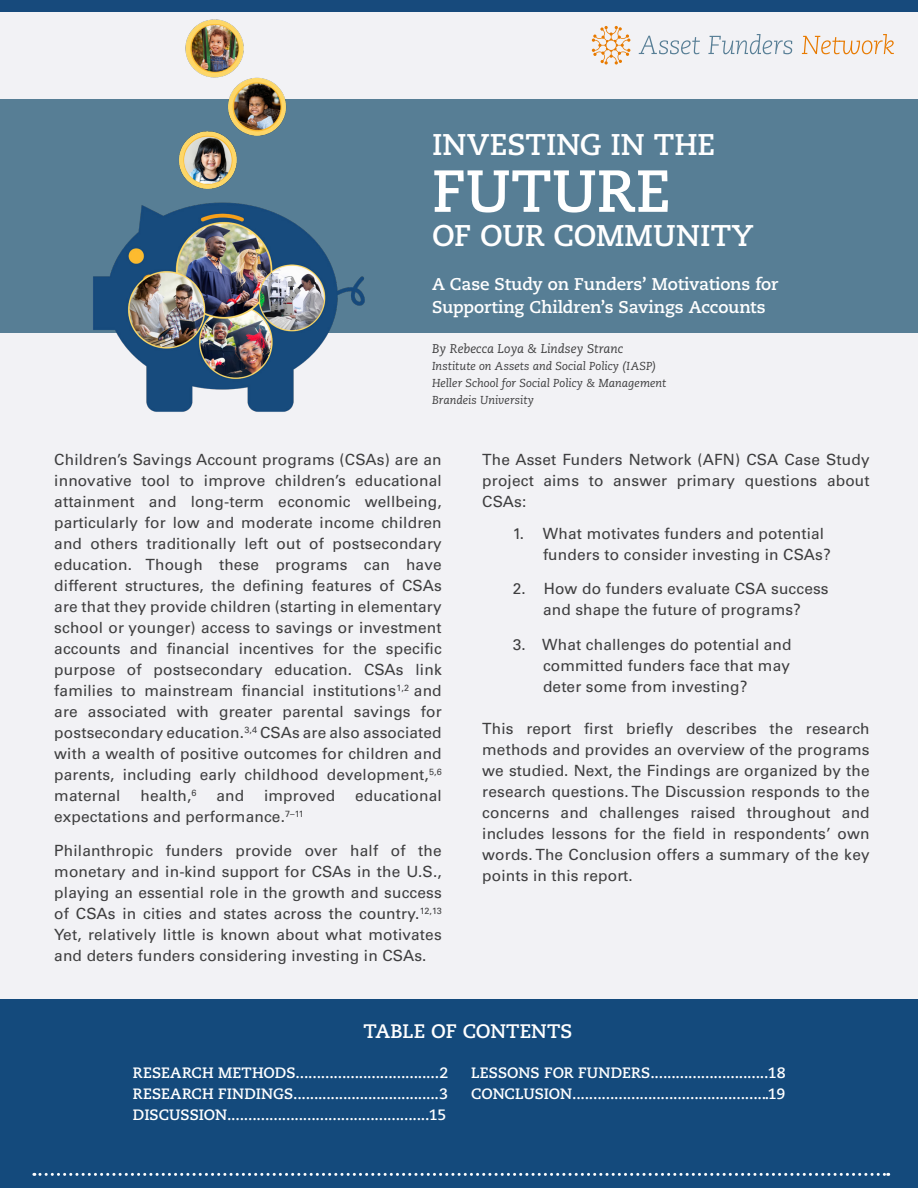
<style>
.page{position:relative;width:918px;height:1188px;background:#f2f2f5}
.page>*{position:absolute;margin:0;border:0;box-sizing:border-box;transform-origin:0 0}
.t1{font:700 59.25px "Caecilia LT Pro 75";letter-spacing:.005em;color:#fff}
.t2{font:700 30px "Caecilia LT Pro 75";color:#fff}
.t3{font:700 19.5px "Caecilia LT Pro 75";letter-spacing:-.005em;color:#fff}
.t4{font:700 16.95px/22.6px "Caecilia LT Pro 75";letter-spacing:-.01em;color:#fff}
.numbering_freely{font:15.45px/21px "Univers LT Pro 55 Roman";letter-spacing:.01em;color:#3e3e3f;text-align:justify}
.t5{font:700 15px/21px "Caecilia LT Pro 75";color:#fff}
.t6{font:italic 12.6px "Caecilia LT Pro 56";color:#3e3e3f}
.t7{font:italic 11.55px "Caecilia LT Pro 56";color:#3e3e3f}
</style>
<div class="page">
<div style="left:0;top:999px;width:918px;height:189px;background:#144a7c"></div>
<div style="left:0;top:99px;width:918px;height:234px;background:#577e95"></div>
<svg style="left:592px;top:26px;width:38px;height:39px"></svg>
<svg style="left:639px;top:36px;width:61px;height:18px"></svg>
<svg style="left:708px;top:34px;width:84px;height:20px"></svg>
<svg style="left:802px;top:34px;width:92px;height:20px"></svg>
<img style="left:93px;top:202px;width:272px;height:210px">
<svg style="left:34px;top:1173px;width:855px;height:3px"></svg>
<div style="left:0;top:0;width:918px;height:11px;background:#174a7c"></div>
<img style="left:122px;top:11px;width:172px;height:178px">
<p class="t2" style="left:432px;top:124px;width:285px">INVESTING IN THE</p>
<p class="t1" style="left:432px;top:151px;width:240px">FUTURE</p>
<p class="t2" style="left:432px;top:215px;width:323px">OF OUR COMMUNITY</p>
<p class="t4" style="left:432px;top:272px;width:348px">A Case Study on Funders’ Motivations for<br>Supporting Children’s Savings Accounts</p>
<p class="t6" style="left:432px;top:341px;width:193px">By Rebecca Loya &amp; Lindsey Stranc</p>
<p class="t7" style="left:432px;top:359px;width:226px">Institute on Assets and Social Policy (IASP)</p>
<p class="t7" style="left:432px;top:376px;width:236px">Heller School for Social Policy &amp; Management</p>
<p class="t7" style="left:432px;top:392px;width:104px">Brandeis University</p>
<p class="numbering_freely" style="left:54px;top:449px;width:389px">Children’s Savings Account programs (CSAs) are an innovative tool to improve children’s educational attainment and long-term economic wellbeing, particularly for low and moderate income children and others traditionally left out of postsecondary education. Though these programs can have different structures, the defining features of CSAs are that they provide children (starting in elementary school or younger) access to savings or investment accounts and financial incentives for the specific purpose of postsecondary education. CSAs link families to mainstream financial institutions<sup>1,2</sup> and are associated with greater parental savings for postsecondary education.<sup>3,4</sup> CSAs are also associated with a wealth of positive outcomes for children and parents, including early childhood development,<sup>5,6 </sup>maternal</p>
<p class="numbering_freely" style="left:141px;top:785px;width:57px">health,<sup>6</sup></p>
<p class="numbering_freely" style="left:216px;top:785px;width:29px">and</p>
<p class="numbering_freely" style="left:264px;top:785px;width:73px">improved</p>
<p class="numbering_freely" style="left:355px;top:785px;width:88px">educational</p>
<p class="numbering_freely" style="left:54px;top:806px;width:251px">expectations and performance.<sup>7–11</sup></p>
<p class="numbering_freely" style="left:54px;top:840px;width:389px">Philanthropic funders provide over half of the monetary and in-kind support for CSAs in the U.S., playing an essential role in the growth and success of CSAs in cities and states across the country.<sup>12,13<br></sup>Yet, relatively little is known about what motivates and deters funders considering investing in CSAs.</p>
<p class="numbering_freely" style="left:482px;top:449px;width:389px">The Asset Funders Network (AFN) CSA Case Study project aims to answer primary questions about CSAs:</p>
<p class="numbering_freely" style="left:543px;top:523px;width:289px;text-indent:-30px">1. What motivates funders and potential funders to consider investing in CSAs?</p>
<p class="numbering_freely" style="left:513px;top:578px;width:317px;text-align:center">2. How do funders evaluate CSA success and shape the future of programs?</p>
<p class="numbering_freely" style="left:543px;top:634px;width:250px;text-indent:-30px">3. What challenges do potential and committed funders face that may deter some from investing?</p>
<p class="numbering_freely" style="left:482px;top:718px;width:389px">This report first briefly describes the research methods and provides an overview of the programs we studied. Next, the Findings are organized by the research questions. The Discussion responds to the concerns and challenges raised throughout and includes lessons for the field in respondents’ own words. The Conclusion offers a summary of the key points in this report.</p>
<p class="t3" style="left:364px;top:1017px;width:210px">TABLE OF CONTENTS</p>
<p class="t5" style="left:133px;top:1062px;width:317px">RESEARCH METHODS..................................2<br>RESEARCH FINDINGS...................................3</p>
<p class="t5" style="left:133px;top:1104px;width:315px">DISCUSSION................................................15</p>
<p class="t5" style="left:471px;top:1062px;width:316px">LESSONS FOR FUNDERS............................18</p>
<p class="t5" style="left:471px;top:1083px;width:316px">CONCLUSION...............................................19</p>
</div>
